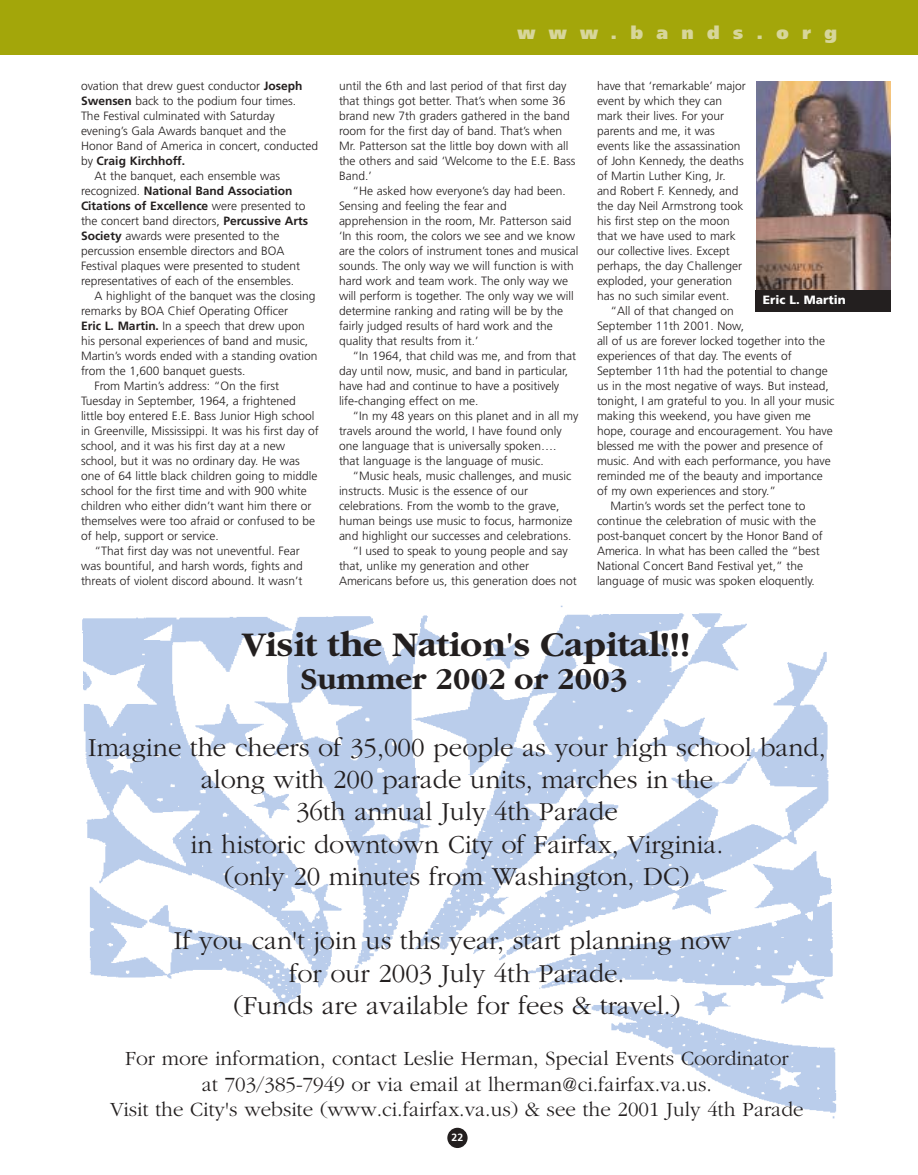
<style>
.page{position:relative;width:918px;height:1175px;background:#fff}
.page>*{position:absolute;margin:0;border:0;box-sizing:border-box;transform-origin:0 0}
.t1{font:700 36px "Garamond";color:#231f1f}
.t2{font:700 31.5px "Garamond";color:#231f1f}
.t3{font:300 27px/32.2px "Garamond";color:#231f1f;text-align:center}
.t4{font:300 21px/25.5px "Garamond";color:#231f1f;text-align:center}
.t5{font:900 18px "Frutiger";letter-spacing:.74em;color:#d7d69b}
.t6{font:300 12px/15px "Frutiger";color:#231f1f}
.t7{font:700 12px "Frutiger";color:#231f1f}
.t8{font:900 12px "Frutiger";color:#fff}
.t9{font:700 10.5px "Frutiger";color:#fff}
.s1{font-weight:700}
.s2{font-weight:300}
</style>
<div class="page">
<div style="left:447px;top:1127px;width:21px;height:21px;background:#231f1f;border-radius:50%"></div>
<img style="left:82px;top:605px;width:754px;height:537px">
<div style="left:0;top:0;width:918px;height:54px;background:#a3a60a"></div>
<img style="left:756px;top:81px;width:135px;height:209px">
<div style="left:756px;top:290px;width:135px;height:22px;background:#231f1f"></div>
<p class="t6" style="left:81px;top:79px;width:223px">ovation that drew guest conductor <span class="s1">Joseph</span></p>
<p class="t6" style="left:81px;top:94px;width:217px"><span class="s1">Swensen</span> back to the podium four times.</p>
<p class="t6" style="left:81px;top:109px;width:195px">The Festival culminated with Saturday</p>
<p class="t6" style="left:81px;top:124px;width:207px">evening’s Gala Awards banquet and the</p>
<p class="t6" style="left:81px;top:139px;width:239px">Honor Band of America in concert, conducted</p>
<p class="t7" style="left:81px;top:156px;width:106px"><span class="s2">by</span> Craig Kirchhoff.</p>
<p class="t6" style="left:94px;top:169px;width:187px">At the banquet, each ensemble was</p>
<p class="t7" style="left:81px;top:186px;width:213px"><span class="s2">recognized.</span> National Band Association</p>
<p class="t7" style="left:81px;top:201px;width:226px">Citations of Excellence <span class="s2">were presented to</span></p>
<p class="t6" style="left:81px;top:214px;width:229px">the concert band directors, <span class="s1">Percussive Arts</span></p>
<p class="t6" style="left:81px;top:229px;width:200px"><span class="s1">Society</span> awards were presented to the</p>
<p class="t6" style="left:81px;top:244px;width:205px">percussion ensemble directors and BOA</p>
<p class="t6" style="left:81px;top:259px;width:221px">Festival plaques were presented to student</p>
<p class="t6" style="left:81px;top:274px;width:215px">representatives of each of the ensembles.</p>
<p class="t6" style="left:94px;top:289px;width:223px">A highlight of the banquet was the closing</p>
<p class="t6" style="left:81px;top:304px;width:209px">remarks by BOA Chief Operating Officer</p>
<p class="t6" style="left:81px;top:319px;width:225px"><span class="s1">Eric L. Martin.</span> In a speech that drew upon</p>
<p class="t6" style="left:81px;top:334px;width:229px">his personal experiences of band and music,</p>
<p class="t6" style="left:81px;top:349px;width:238px">Martin’s words ended with a standing ovation</p>
<p class="t6" style="left:81px;top:364px;width:166px">from the 1,600 banquet guests.</p>
<p class="t6" style="left:94px;top:379px;width:186px">From Martin’s address: “On the first</p>
<p class="t6" style="left:81px;top:394px;width:216px">Tuesday in September, 1964, a frightened</p>
<p class="t6" style="left:81px;top:409px;width:235px">little boy entered E.E. Bass Junior High school</p>
<p class="t6" style="left:81px;top:424px;width:239px">in Greenville, Mississippi. It was his first day of</p>
<p class="t6" style="left:81px;top:439px;width:206px">school, and it was his first day at a new</p>
<p class="t6" style="left:81px;top:454px;width:220px">school, but it was no ordinary day. He was</p>
<p class="t6" style="left:81px;top:469px;width:238px">one of 64 little black children going to middle</p>
<p class="t6" style="left:81px;top:484px;width:227px">school for the first time and with 900 white</p>
<p class="t6" style="left:81px;top:499px;width:232px">children who either didn’t want him there or</p>
<p class="t6" style="left:81px;top:514px;width:236px">themselves were too afraid or confused to be</p>
<p class="t6" style="left:81px;top:529px;width:139px">of help, support or service.</p>
<p class="t6" style="left:94px;top:544px;width:207px">“That first day was not uneventful. Fear</p>
<p class="t6" style="left:81px;top:559px;width:223px">was bountiful, and harsh words, fights and</p>
<p class="t6" style="left:81px;top:574px;width:223px">threats of violent discord abound. It wasn’t</p>
<h3 class="t5" style="left:518px;top:25px;width:321px">www.bands.org</h3>
<p class="t6" style="left:339px;top:79px;width:238px">until the 6th and last period of that first day that things got better. That’s when some 36 brand new 7th graders gathered in the band room for the first day of band. That’s when Mr. Patterson sat the little boy down with all the others and said ‘Welcome to the E.E. Bass Band.’</p>
<p class="t6" style="left:339px;top:184px;width:241px;text-indent:14px">“He asked how everyone’s day had been.<br>Sensing and feeling the fear and apprehension in the room, Mr. Patterson said ‘In this room, the colors we see and we know are the colors of instrument tones and musical sounds. The only way we will function is with hard work and team work. The only way we will perform is together. The only way we will determine ranking and rating will be by the fairly judged results of hard work and the quality that results from it.’</p>
<p class="t6" style="left:339px;top:349px;width:239px;text-indent:14px">“In 1964, that child was me, and from that day until now, music, and band in particular, have had and continue to have a positively life-changing effect on me.</p>
<p class="t6" style="left:339px;top:409px;width:241px;text-indent:14px">“In my 48 years on this planet and in all my travels around the world, I have found only one language that is universally spoken…. that language is the language of music.</p>
<p class="t6" style="left:352px;top:469px;width:220px">“Music heals, music challenges, and music</p>
<p class="t6" style="left:339px;top:484px;width:191px">instructs. Music is the essence of our</p>
<p class="t6" style="left:339px;top:499px;width:222px">celebrations. From the womb to the grave,</p>
<p class="t6" style="left:339px;top:514px;width:235px">human beings use music to focus, harmonize</p>
<p class="t6" style="left:339px;top:529px;width:234px">and highlight our successes and celebrations.</p>
<p class="t6" style="left:352px;top:544px;width:217px">“I used to speak to young people and say</p>
<p class="t6" style="left:339px;top:559px;width:192px">that, unlike my generation and other</p>
<p class="t6" style="left:339px;top:574px;width:239px">Americans before us, this generation does not</p>
<p class="t6" style="left:597px;top:79px;width:150px">have that ‘remarkable’ major event by which they can mark their lives. For your parents and me, it was events like the assassination of John Kennedy, the deaths of Martin Luther King, Jr. and Robert F. Kennedy, and the day Neil Armstrong took his first step on the moon that we have used to mark our collective lives. Except perhaps, the day Challenger exploded, your generation has no such similar event.</p>
<p class="t6" style="left:610px;top:304px;width:125px">“All of that changed on</p>
<p class="t6" style="left:597px;top:319px;width:149px">September 11th 2001. Now,</p>
<p class="t6" style="left:597px;top:334px;width:230px">all of us are forever locked together into the</p>
<p class="t6" style="left:597px;top:349px;width:196px">experiences of that day. The events of</p>
<p class="t6" style="left:597px;top:364px;width:232px">September 11th had the potential to change</p>
<p class="t6" style="left:597px;top:379px;width:233px">us in the most negative of ways. But instead,</p>
<p class="t6" style="left:597px;top:394px;width:239px">tonight, I am grateful to you. In all your music</p>
<p class="t6" style="left:597px;top:409px;width:215px">making this weekend, you have given me</p>
<p class="t6" style="left:597px;top:424px;width:237px">hope, courage and encouragement. You have</p>
<p class="t6" style="left:597px;top:439px;width:228px">blessed me with the power and presence of</p>
<p class="t6" style="left:597px;top:454px;width:235px">music. And with each performance, you have</p>
<p class="t6" style="left:597px;top:469px;width:227px">reminded me of the beauty and importance</p>
<p class="t6" style="left:597px;top:484px;width:181px">of my own experiences and story.”</p>
<p class="t6" style="left:610px;top:499px;width:197px">Martin’s words set the perfect tone to</p>
<p class="t6" style="left:597px;top:514px;width:221px">continue the celebration of music with the</p>
<p class="t6" style="left:597px;top:529px;width:227px">post-banquet concert by the Honor Band of</p>
<p class="t6" style="left:597px;top:544px;width:224px">America. In what has been called the “best</p>
<p class="t6" style="left:597px;top:559px;width:208px">National Concert Band Festival yet,” the</p>
<p class="t6" style="left:597px;top:574px;width:219px">language of music was spoken eloquently.</p>
<p class="t8" style="left:763px;top:295px;width:85px">Eric L. Martin</p>
<h1 class="t1" style="left:242px;top:630px;width:449px">Visit the Nation's Capital!!!</h1>
<h2 class="t2" style="left:301px;top:667px;width:328px">Summer 2002 or 2003</h2>
<h3 class="t3" style="left:88px;top:733px;width:739px">Imagine the cheers of 35,000 people as your high school band, along with 200 parade units, marches in the<br>36th annual July 4th Parade<br>in historic downtown City of Fairfax, Virginia.<br>(only 20 minutes from Washington, DC)</h3>
<h3 class="t3" style="left:174px;top:926px;width:559px">If you can't join us this year, start planning now for our 2003 July 4th Parade.<br>(Funds are available for fees &amp; travel.)</h3>
<h3 class="t4" style="left:110px;top:1047px;width:695px">For more information, contact Leslie Herman, Special Events Coordinator<br>at 703/385-7949 or via email at lherman@ci.fairfax.va.us.<br>Visit the City's website (www.ci.fairfax.va.us) &amp; see the 2001 July 4th Parade</h3>
<p class="t9" style="left:452px;top:1133px;width:13px">22</p>
</div>
